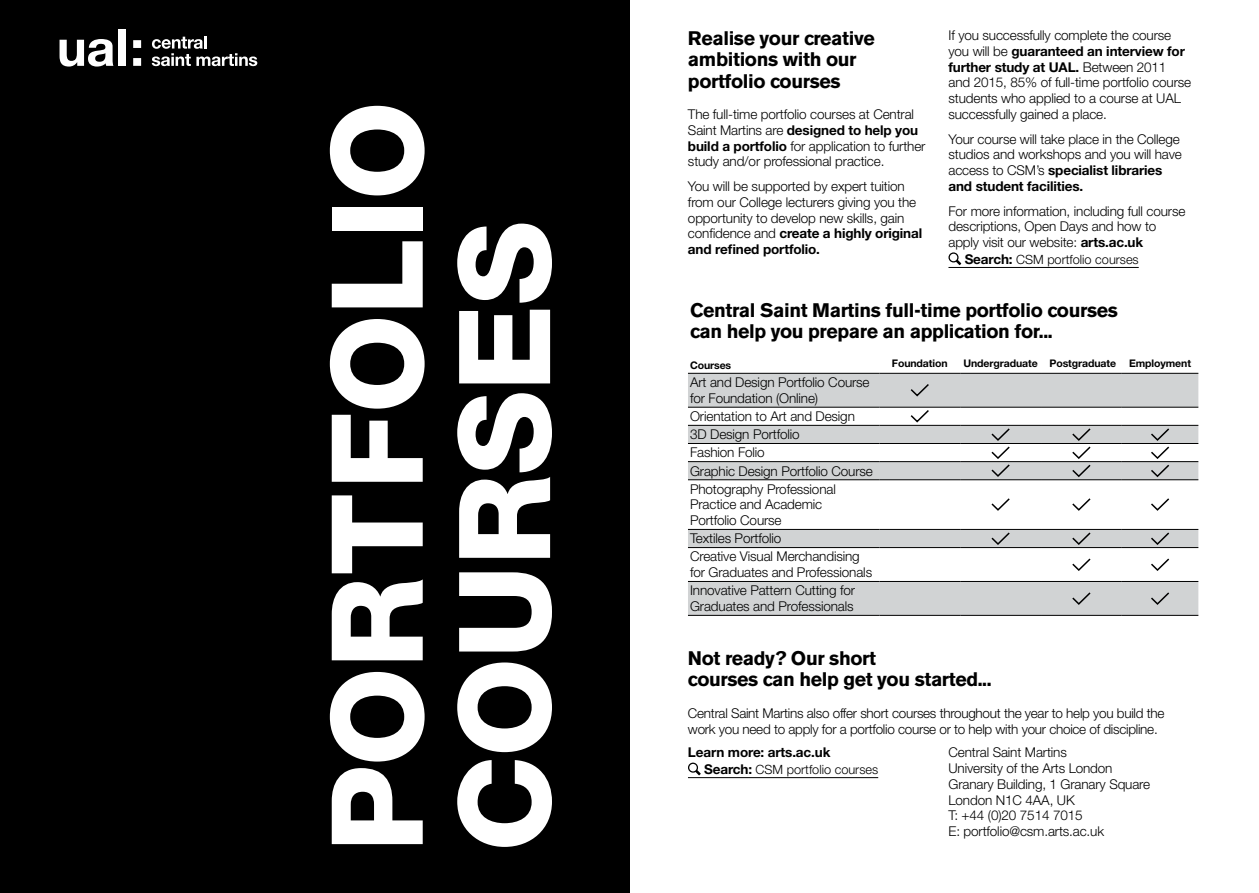
<style>
.page{position:relative;width:1259px;height:893px;background:#fff}
.page>*{position:absolute;margin:0;border:0;box-sizing:border-box;transform-origin:0 0}
.t1{font:800 127.35px/127.4px "Helvetica Neue LT Std";letter-spacing:-.01em;color:#fff}
.t2{font:700 19.5px/21.3px "Akzidenz Grotesk BE";letter-spacing:-.02em;color:#000}
.t3{font:300 13.5px/15.8px "Helvetica Neue LT Std";letter-spacing:-.01em;color:#000}
.t4{font:700 13.5px "Helvetica Neue LT Std";letter-spacing:-.01em;color:#000}
.t5{font:300 12.75px "Helvetica Neue LT Std";color:#000}
.t6{font:700 10.5px "Helvetica Neue LT Std";letter-spacing:-.01em;color:#000}
.s1{font-weight:700}
.s2{font-weight:700;font-size:13.5px}
</style>
<div class="page">
<hr style="left:688px;top:777px;width:190px;height:1px;background:#000">
<svg style="left:688px;top:763px;width:13px;height:12px"></svg>
<hr style="left:948px;top:267px;width:190px;height:1px;background:#000">
<svg style="left:948px;top:252px;width:13px;height:13px"></svg>
<svg style="left:688px;top:374px;width:510px;height:241px;fill:#d1d3d4"></svg>
<hr style="left:688px;top:615px;width:191px;height:1px;background:#000">
<hr style="left:879px;top:615px;width:81px;height:1px;background:#000">
<hr style="left:960px;top:615px;width:81px;height:1px;background:#000">
<hr style="left:1041px;top:615px;width:80px;height:1px;background:#000">
<hr style="left:1121px;top:615px;width:77px;height:1px;background:#000">
<hr style="left:688px;top:581px;width:191px;height:1px;background:#000">
<hr style="left:879px;top:581px;width:81px;height:1px;background:#000">
<hr style="left:960px;top:581px;width:81px;height:1px;background:#000">
<hr style="left:1041px;top:581px;width:80px;height:1px;background:#000">
<hr style="left:1121px;top:581px;width:77px;height:1px;background:#000">
<hr style="left:688px;top:529px;width:191px;height:1px;background:#000">
<hr style="left:879px;top:529px;width:81px;height:1px;background:#000">
<hr style="left:960px;top:529px;width:81px;height:1px;background:#000">
<hr style="left:1041px;top:529px;width:80px;height:1px;background:#000">
<hr style="left:1121px;top:529px;width:77px;height:1px;background:#000">
<hr style="left:688px;top:547px;width:191px;height:1px;background:#000">
<hr style="left:879px;top:547px;width:81px;height:1px;background:#000">
<hr style="left:960px;top:547px;width:81px;height:1px;background:#000">
<hr style="left:1041px;top:547px;width:80px;height:1px;background:#000">
<hr style="left:1121px;top:547px;width:77px;height:1px;background:#000">
<hr style="left:688px;top:479px;width:191px;height:1px;background:#000">
<hr style="left:879px;top:479px;width:81px;height:1px;background:#000">
<hr style="left:960px;top:479px;width:81px;height:1px;background:#000">
<hr style="left:1041px;top:479px;width:80px;height:1px;background:#000">
<hr style="left:1121px;top:479px;width:77px;height:1px;background:#000">
<hr style="left:688px;top:461px;width:191px;height:1px;background:#000">
<hr style="left:879px;top:461px;width:81px;height:1px;background:#000">
<hr style="left:960px;top:461px;width:81px;height:1px;background:#000">
<hr style="left:1041px;top:461px;width:80px;height:1px;background:#000">
<hr style="left:1121px;top:461px;width:77px;height:1px;background:#000">
<hr style="left:688px;top:443px;width:191px;height:1px;background:#000">
<hr style="left:879px;top:443px;width:81px;height:1px;background:#000">
<hr style="left:960px;top:443px;width:81px;height:1px;background:#000">
<hr style="left:1041px;top:443px;width:80px;height:1px;background:#000">
<hr style="left:1121px;top:443px;width:77px;height:1px;background:#000">
<hr style="left:688px;top:425px;width:191px;height:1px;background:#000">
<hr style="left:879px;top:425px;width:81px;height:1px;background:#000">
<hr style="left:960px;top:425px;width:81px;height:1px;background:#000">
<hr style="left:1041px;top:425px;width:80px;height:1px;background:#000">
<hr style="left:1121px;top:425px;width:77px;height:1px;background:#000">
<hr style="left:688px;top:407px;width:191px;height:1px;background:#000">
<hr style="left:879px;top:407px;width:81px;height:1px;background:#000">
<hr style="left:960px;top:407px;width:81px;height:1px;background:#000">
<hr style="left:1041px;top:407px;width:80px;height:1px;background:#000">
<hr style="left:1121px;top:407px;width:77px;height:1px;background:#000">
<hr style="left:688px;top:373px;width:191px;height:1px;background:#000">
<hr style="left:879px;top:373px;width:81px;height:1px;background:#000">
<hr style="left:960px;top:373px;width:81px;height:1px;background:#000">
<hr style="left:1041px;top:373px;width:80px;height:1px;background:#000">
<hr style="left:1121px;top:373px;width:77px;height:1px;background:#000">
<svg style="left:909px;top:382px;width:21px;height:16px"></svg>
<svg style="left:909px;top:408px;width:21px;height:16px"></svg>
<svg style="left:990px;top:427px;width:21px;height:51px"></svg>
<svg style="left:1070px;top:427px;width:22px;height:51px"></svg>
<svg style="left:1149px;top:427px;width:21px;height:51px"></svg>
<svg style="left:990px;top:497px;width:21px;height:15px"></svg>
<svg style="left:1070px;top:497px;width:22px;height:15px"></svg>
<svg style="left:1149px;top:497px;width:21px;height:15px"></svg>
<svg style="left:990px;top:531px;width:21px;height:15px"></svg>
<svg style="left:1070px;top:531px;width:22px;height:15px"></svg>
<svg style="left:1149px;top:531px;width:21px;height:15px"></svg>
<svg style="left:1070px;top:557px;width:22px;height:15px"></svg>
<svg style="left:1149px;top:557px;width:21px;height:15px"></svg>
<svg style="left:1070px;top:591px;width:22px;height:15px"></svg>
<svg style="left:1149px;top:591px;width:21px;height:15px"></svg>
<div style="left:0;top:0;width:629px;height:893px;background:#000"></div>
<svg style="left:60px;top:39px;width:53px;height:28px"></svg>
<div style="left:118px;top:30px;width:7px;height:36px;background:#fff"></div>
<svg style="left:133px;top:40px;width:8px;height:26px"></svg>
<svg style="left:152px;top:36px;width:105px;height:30px"></svg>
<h1 class="t1" style="left:313px;top:852px;width:753px;rotate:-90deg">Portfolio<br>Courses</h1>
<h2 class="t2" style="left:688px;top:28px;width:188px">Realise your creative ambitions with our portfolio courses</h2>
<p class="t3" style="left:688px;top:106px;width:239px">The full-time portfolio courses at Central Saint Martins are <span class="s1">designed to help you build a portfolio</span> for application to further study and/or professional practice.</p>
<p class="t3" style="left:688px;top:178px;width:236px">You will be supported by expert tuition from our College lecturers giving you the opportunity to develop new skills, gain confidence and <span class="s1">create a highly original and refined portfolio.</span></p>
<p class="t3" style="left:948px;top:27px;width:244px">If you successfully complete the course you will be <span class="s1">guaranteed an interview for further study at UAL.</span> Between 2011 and 2015, 85% of full-time portfolio course students who applied to a course at UAL successfully gained a place.</p>
<p class="t3" style="left:948px;top:131px;width:235px">Your course will take place in the College studios and workshops and you will have access to CSM’s <span class="s1">specialist libraries and student facilities.</span></p>
<p class="t3" style="left:948px;top:203px;width:238px">For more information, including full course descriptions, Open Days and how to apply visit our website: <span class="s1">arts.ac.uk</span></p>
<p class="t5" style="left:964px;top:251px;width:176px"><span class="s2">Search:</span> CSM portfolio courses</p>
<h2 class="t2" style="left:690px;top:299px;width:429px">Central Saint Martins full-time portfolio courses can help you prepare an application for...</h2>
<p class="t6" style="left:690px;top:359px;width:43px">Courses</p>
<p class="t6" style="left:892px;top:357px;width:57px">Foundation</p>
<p class="t6" style="left:963px;top:357px;width:229px">Undergraduate Postgraduate Employment</p>
<p class="t3" style="left:690px;top:374px;width:181px">Art and Design Portfolio Course for Foundation (Online)</p>
<p class="t3" style="left:690px;top:407px;width:184px;line-height:18.1px">Orientation to Art and Design<br>3D Design Portfolio<br>Fashion Folio<br>Graphic Design Portfolio Course<br>Photography Professional</p>
<p class="t3" style="left:690px;top:496px;width:134px">Practice and Academic<br>Portfolio Course</p>
<p class="t3" style="left:690px;top:529px;width:171px;line-height:18.1px">Textiles Portfolio<br>Creative Visual Merchandising</p>
<p class="t3" style="left:690px;top:563px;width:183px;line-height:18.1px">for Graduates and Professionals<br>Innovative Pattern Cutting for</p>
<p class="t3" style="left:690px;top:598px;width:165px">Graduates and Professionals</p>
<h2 class="t2" style="left:688px;top:647px;width:305px">Not ready? Our short<br>courses can help get you started...</h2>
<p class="t3" style="left:688px;top:705px;width:478px">Central Saint Martins also offer short courses throughout the year to help you build the work you need to apply for a portfolio course or to help with your choice of discipline.</p>
<p class="t4" style="left:688px;top:744px;width:144px">Learn more: arts.ac.uk</p>
<p class="t5" style="left:704px;top:761px;width:176px"><span class="s2">Search:</span> CSM portfolio courses</p>
<p class="t3" style="left:948px;top:744px;width:203px">Central Saint Martins<br>University of the Arts London<br>Granary Building, 1 Granary Square<br>London N1C 4AA, UK<br>T: +44 (0)20 7514 7015<br>E: portfolio@csm.arts.ac.uk</p>
</div>
